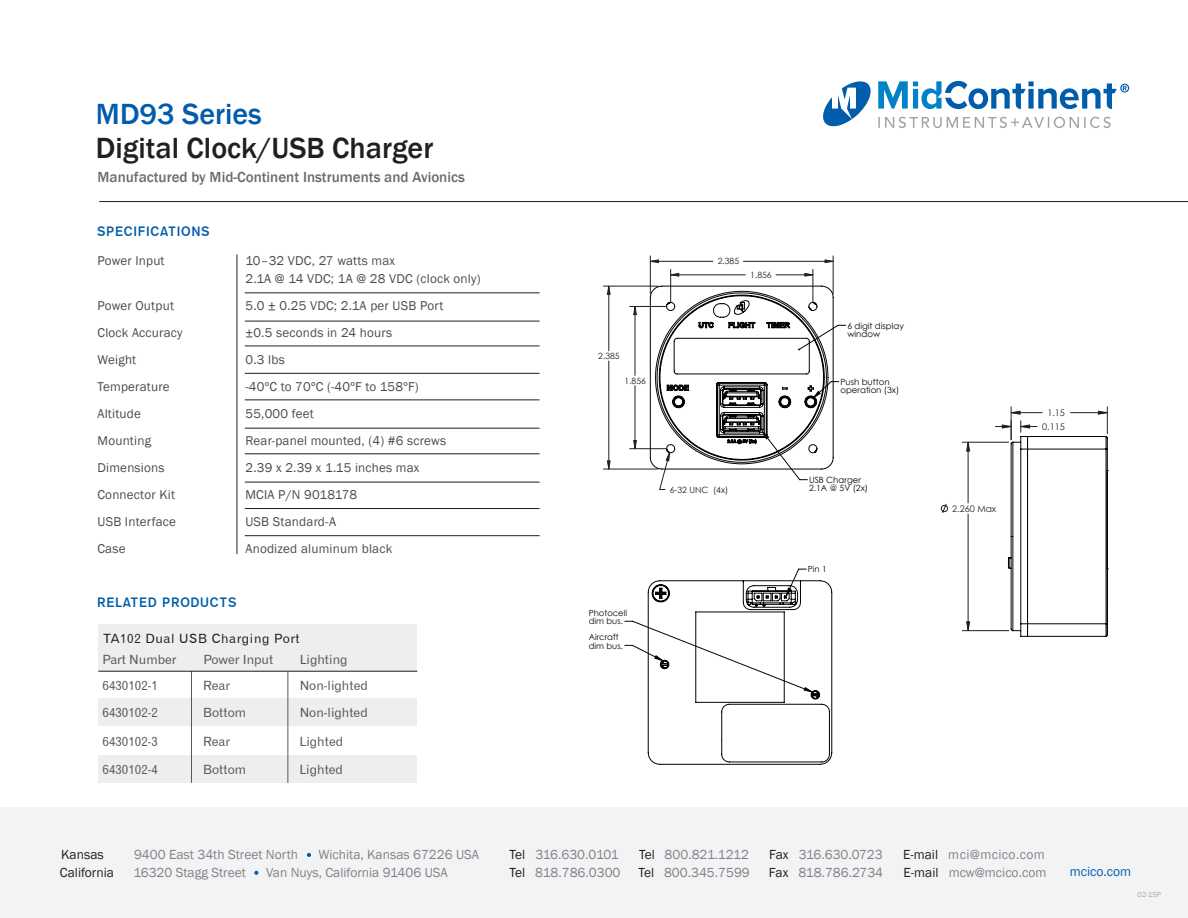
<style>
.page{position:relative;width:1188px;height:918px;background:#fff}
.page>*{position:absolute;margin:0;border:0;box-sizing:border-box;transform-origin:0 0}
.t1{font:500 30px "Franklin Gothic";color:#231f20}
.t2{font:500 30px "Franklin Gothic";color:#015dab}
.t3{font:500 15px "Franklin Gothic";color:#6c6d70}
.t4{font:13.5px "Franklin Gothic";color:#808285}
.t5{font:13.5px "Gothic 725 BT Bold A";letter-spacing:.05em;color:#015dab}
.t6{font:13.5px "Franklin Gothic";letter-spacing:.03em;color:#808285}
.t7{font:13.5px "Franklin Gothic";color:#231f20}
.t8{font:13.5px "Franklin Gothic";letter-spacing:-.035em;color:#808285}
.t9{font:13.5px "Franklin Gothic";color:#015dab}
.t10{font:13.2px/18px "Franklin Gothic";letter-spacing:.015em;color:#4b4c4d}
.t11{font:12.75px "Gothic 720 BT Roman B";color:#57585a}
.t12{font:12.75px "Gothic 720 BT Roman B";letter-spacing:.05em;color:#231f20}
.t13{font:9.15px "Century Gothic";color:#231f20}
.t14{font:8.55px/8.6px "Century Gothic";color:#050504}
.t15{font:8.55px "Century Gothic";color:#231f20}
.t16{font:8.4px/8.6px "Century Gothic";color:#050504}
.t17{font:7.5px "Franklin Gothic";color:#a8a9ad}
.s1{color:#231f20}
</style>
<div class="page">
<div style="left:0;top:808px;width:1188px;height:110px;background:#f2f3f4"></div>
<hr style="left:99px;top:201px;width:1089px;height:1px;background:#231f20">
<hr style="left:245px;top:293px;width:295px;height:1px;background:#231f20">
<hr style="left:245px;top:321px;width:295px;height:1px;background:#231f20">
<hr style="left:245px;top:346px;width:295px;height:1px;background:#231f20">
<hr style="left:245px;top:508px;width:295px;height:1px;background:#231f20">
<hr style="left:245px;top:373px;width:295px;height:1px;background:#231f20">
<hr style="left:245px;top:400px;width:295px;height:1px;background:#231f20">
<hr style="left:245px;top:428px;width:295px;height:1px;background:#231f20">
<hr style="left:245px;top:454px;width:295px;height:1px;background:#231f20">
<hr style="left:245px;top:482px;width:295px;height:1px;background:#231f20">
<hr style="left:245px;top:535px;width:295px;height:1px;background:#231f20">
<hr style="left:237px;top:254px;width:1px;height:300px;background:#231f20">
<svg style="left:307px;top:853px;width:4px;height:4px"></svg>
<svg style="left:254px;top:871px;width:4px;height:4px"></svg>
<svg style="left:823px;top:80px;width:306px;height:48px"></svg>
<hr style="left:776px;top:274px;width:37px;height:1px;background:#231f20">
<hr style="left:671px;top:274px;width:74px;height:1px;background:#231f20">
<hr style="left:812px;top:269px;width:1px;height:34px;background:#231f20">
<hr style="left:670px;top:269px;width:1px;height:34px;background:#231f20">
<hr style="left:635px;top:386px;width:1px;height:63px;background:#231f20">
<hr style="left:635px;top:306px;width:1px;height:69px;background:#231f20">
<hr style="left:630px;top:448px;width:37px;height:1px;background:#231f20">
<hr style="left:630px;top:306px;width:37px;height:1px;background:#231f20">
<hr style="left:608px;top:361px;width:1px;height:108px;background:#231f20">
<hr style="left:608px;top:286px;width:1px;height:65px;background:#231f20">
<hr style="left:603px;top:469px;width:55px;height:1px;background:#231f20">
<hr style="left:603px;top:286px;width:55px;height:1px;background:#231f20">
<hr style="left:743px;top:261px;width:90px;height:1px;background:#231f20">
<hr style="left:650px;top:261px;width:63px;height:1px;background:#231f20">
<hr style="left:833px;top:256px;width:1px;height:38px;background:#231f20">
<hr style="left:650px;top:256px;width:1px;height:38px;background:#231f20">
<svg style="left:804px;top:272px;width:10px;height:5px"></svg>
<svg style="left:670px;top:272px;width:10px;height:5px"></svg>
<svg style="left:633px;top:440px;width:4px;height:10px"></svg>
<svg style="left:633px;top:307px;width:4px;height:8px"></svg>
<svg style="left:606px;top:460px;width:5px;height:10px"></svg>
<svg style="left:606px;top:285px;width:5px;height:10px"></svg>
<svg style="left:824px;top:259px;width:10px;height:5px"></svg>
<svg style="left:649px;top:259px;width:10px;height:5px"></svg>
<svg style="left:649px;top:285px;width:198px;height:205px"></svg>
<svg style="left:940px;top:504px;width:8px;height:9px"></svg>
<hr style="left:968px;top:514px;width:1px;height:117px;background:#231f20">
<hr style="left:968px;top:442px;width:1px;height:61px;background:#231f20">
<hr style="left:962px;top:630px;width:47px;height:1px;background:#231f20">
<hr style="left:962px;top:442px;width:47px;height:1px;background:#231f20">
<svg style="left:966px;top:621px;width:5px;height:11px"></svg>
<svg style="left:966px;top:441px;width:5px;height:11px"></svg>
<svg style="left:995px;top:407px;width:114px;height:230px"></svg>
<svg style="left:624px;top:568px;width:209px;height:197px"></svg>
<div style="left:99px;top:756px;width:318px;height:27px;background:#eeeeef"></div>
<div style="left:99px;top:699px;width:318px;height:27px;background:#eeeeef"></div>
<div style="left:98px;top:624px;width:319px;height:47px;background:#eeeeef"></div>
<hr style="left:191px;top:671px;width:1px;height:112px;background:#57585a">
<hr style="left:288px;top:671px;width:1px;height:112px;background:#57585a">
<hr style="left:98px;top:671px;width:319px;height:1px;background:#231f20">
<h1 class="t2" style="left:96px;top:95px;width:167px">MD93 Series</h1>
<h1 class="t1" style="left:96px;top:130px;width:339px">Digital Clock/USB Charger</h1>
<p class="t3" style="left:98px;top:168px;width:369px">Manufactured by Mid-Continent Instruments and Avionics</p>
<p class="t5" style="left:97px;top:224px;width:114px">SPECIFICATIONS</p>
<p class="t10" style="left:98px;top:252px;width:69px">Power Input</p>
<p class="t10" style="left:245px;top:252px;width:237px">10–32 VDC, 27 watts max<br>2.1A @ 14 VDC; 1A @ 28 VDC (clock only)</p>
<p class="t10" style="left:98px;top:297px;width:78px">Power Output</p>
<p class="t10" style="left:246px;top:297px;width:199px">5.0 ± 0.25 VDC; 2.1A per USB Port</p>
<p class="t10" style="left:98px;top:324px;width:87px">Clock Accuracy</p>
<p class="t10" style="left:246px;top:324px;width:148px">±0.5 seconds in 24 hours</p>
<p class="t10" style="left:98px;top:351px;width:40px">Weight</p>
<p class="t10" style="left:245px;top:351px;width:41px">0.3 lbs</p>
<p class="t10" style="left:98px;top:378px;width:74px">Temperature</p>
<p class="t10" style="left:245px;top:378px;width:175px">-40ºC to 70ºC (-40ºF to 158ºF)</p>
<p class="t10" style="left:98px;top:405px;width:45px">Altitude</p>
<p class="t10" style="left:245px;top:405px;width:70px">55,000 feet</p>
<p class="t10" style="left:98px;top:432px;width:55px">Mounting</p>
<p class="t10" style="left:245px;top:432px;width:202px">Rear-panel mounted, (4) #6 screws</p>
<p class="t10" style="left:98px;top:459px;width:69px">Dimensions</p>
<p class="t10" style="left:245px;top:459px;width:176px">2.39 x 2.39 x 1.15 inches max</p>
<p class="t10" style="left:98px;top:486px;width:79px">Connector Kit</p>
<p class="t10" style="left:245px;top:486px;width:113px">MCIA P/N 9018178</p>
<p class="t10" style="left:98px;top:513px;width:80px">USB Interface</p>
<p class="t10" style="left:245px;top:513px;width:92px">USB Standard-A</p>
<p class="t10" style="left:98px;top:540px;width:30px">Case</p>
<p class="t10" style="left:245px;top:540px;width:148px">Anodized aluminum black</p>
<p class="t5" style="left:97px;top:594px;width:141px">RELATED PRODUCTS</p>
<p class="t12" style="left:103px;top:630px;width:198px">TA102 Dual USB Charging Port</p>
<p class="t11" style="left:103px;top:651px;width:75px">Part Number</p>
<p class="t11" style="left:203px;top:651px;width:71px">Power Input</p>
<p class="t11" style="left:300px;top:651px;width:49px">Lighting</p>
<p class="t11" style="left:103px;top:678px;width:57px">6430102-1</p>
<p class="t11" style="left:203px;top:678px;width:28px">Rear</p>
<p class="t11" style="left:300px;top:678px;width:70px">Non-lighted</p>
<p class="t11" style="left:103px;top:705px;width:57px">6430102-2</p>
<p class="t11" style="left:203px;top:705px;width:44px">Bottom</p>
<p class="t11" style="left:300px;top:705px;width:70px">Non-lighted</p>
<p class="t11" style="left:103px;top:734px;width:57px">6430102-3</p>
<p class="t11" style="left:203px;top:734px;width:28px">Rear</p>
<p class="t11" style="left:300px;top:734px;width:45px">Lighted</p>
<p class="t11" style="left:103px;top:761px;width:57px">6430102-4</p>
<p class="t11" style="left:203px;top:761px;width:44px">Bottom</p>
<p class="t11" style="left:300px;top:761px;width:45px">Lighted</p>
<p class="t15" style="left:598px;top:351px;width:23px">2.385</p>
<p class="t15" style="left:625px;top:375px;width:23px">1.856</p>
<p class="t15" style="left:718px;top:256px;width:23px">2.385</p>
<p class="t15" style="left:750px;top:270px;width:23px">1.856</p>
<p class="t15" style="left:670px;top:484px;width:60px">6-32 UNC (4x)</p>
<p class="t16" style="left:589px;top:608px;width:40px">Photocell dim bus.</p>
<p class="t16" style="left:589px;top:633px;width:36px">Aircraft dim bus.</p>
<p class="t14" style="left:847px;top:321px;width:58px">6 digit display window</p>
<p class="t14" style="left:840px;top:377px;width:60px">Push button operation (3x)</p>
<p class="t14" style="left:809px;top:475px;width:60px">USB Charger<br>2.1A @ 5V (2x)</p>
<p class="t16" style="left:808px;top:565px;width:20px">Pin 1</p>
<p class="t13" style="left:952px;top:503px;width:46px">2.260 Max</p>
<p class="t13" style="left:1047px;top:407px;width:19px">1.15</p>
<p class="t13" style="left:1042px;top:421px;width:24px">0.115</p>
<p class="t7" style="left:61px;top:846px;width:44px">Kansas</p>
<p class="t4" style="left:134px;top:846px;width:165px">9400 East 34th Street North</p>
<p class="t4" style="left:318px;top:846px;width:162px">Wichita, Kansas 67226 USA</p>
<p class="t8" style="left:510px;top:846px;width:111px"><span class="s1">Tel</span> 316.630.0101</p>
<p class="t4" style="left:639px;top:846px;width:111px"><span class="s1">Tel</span> 800.821.1212</p>
<p class="t4" style="left:769px;top:846px;width:115px"><span class="s1">Fax</span> 316.630.0723</p>
<p class="t6" style="left:903px;top:846px;width:143px"><span class="s1">E-mail</span> mci@mcico.com</p>
<p class="t7" style="left:60px;top:864px;width:55px">California</p>
<p class="t4" style="left:133px;top:864px;width:114px">16320 Stagg Street</p>
<p class="t4" style="left:266px;top:864px;width:183px">Van Nuys, California 91406 USA</p>
<p class="t4" style="left:509px;top:864px;width:113px"><span class="s1">Tel</span> 818.786.0300</p>
<p class="t4" style="left:638px;top:864px;width:113px"><span class="s1">Tel</span> 800.345.7599</p>
<p class="t4" style="left:769px;top:864px;width:116px"><span class="s1">Fax</span> 818.786.2734</p>
<p class="t4" style="left:903px;top:864px;width:144px"><span class="s1">E-mail</span> mcw@mcico.com</p>
<p class="t9" style="left:1070px;top:864px;width:63px">mcico.com</p>
<p class="t17" style="left:1138px;top:890px;width:25px">02-15P</p>
</div>
